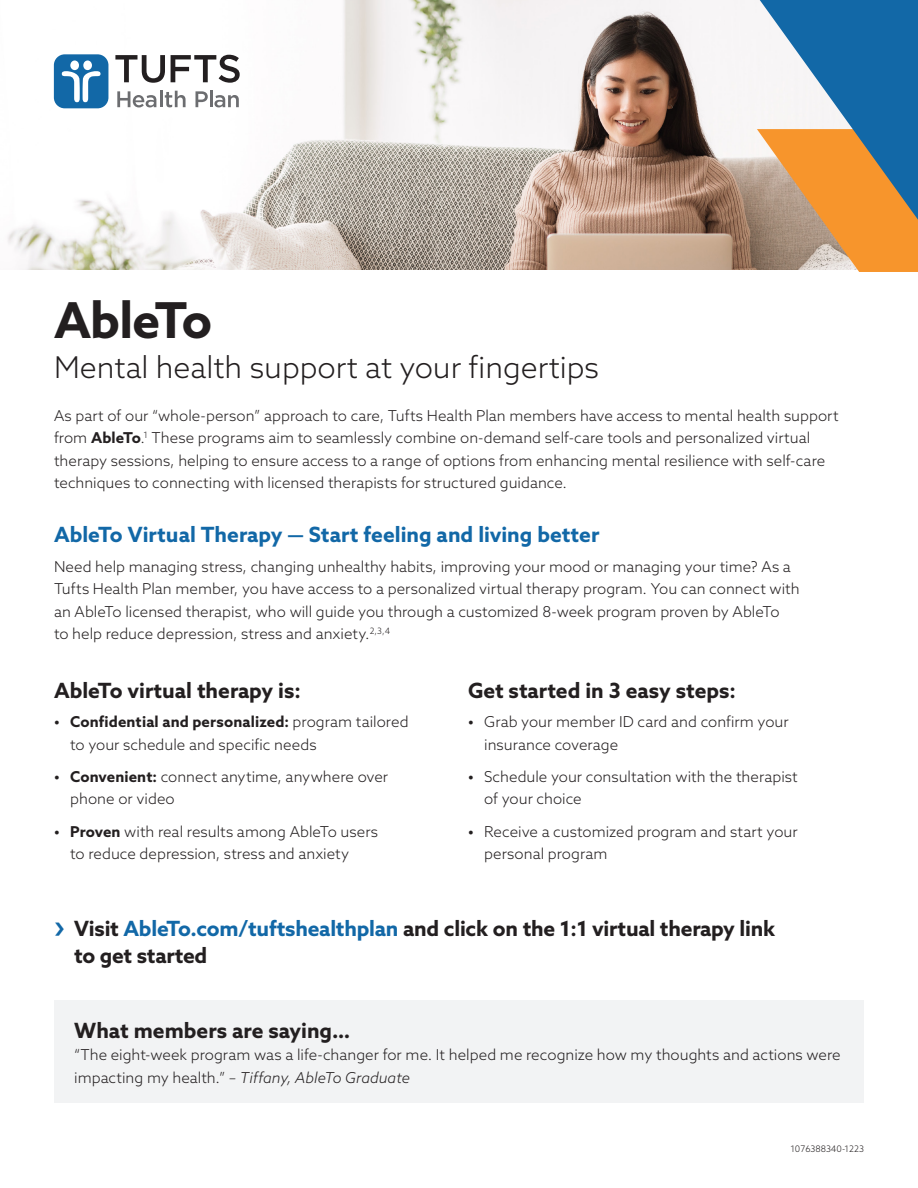
<style>
.page{position:relative;width:918px;height:1188px;background:#fff}
.page>*{position:absolute;margin:0;border:0;box-sizing:border-box;transform-origin:0 0}
.t1{font:700 49.5px "Azo Sans";letter-spacing:-.015em;color:#231f20}
.TitleSubhead{font:300 30px "Azo Sans";color:#231f20}
.Subheads{font:700 21px/27px "Azo Sans";letter-spacing:-.01em;color:#231f20}
.Body_Copy{font:700 21px "Azo Sans";color:#1268a7}
.Body_Copy-2{font:300 15px/22.5px "Azo Sans";color:#231f20}
.t2{font:300 9px "Azo Sans";color:#231f20}
.s1{font-weight:700}
.s2{font-size:30px;color:#1268a7}
.s3{color:#1268a7}
.s4{font-style:italic}
</style>
<div class="page">
<img style="left:7px;top:0;width:743px;height:270px">
<svg style="left:750px;top:0;width:168px;height:272px"></svg>
<svg style="left:115px;top:55px;width:50px;height:28px"></svg>
<svg style="left:171px;top:55px;width:69px;height:28px"></svg>
<svg style="left:117px;top:91px;width:69px;height:16px"></svg>
<svg style="left:196px;top:91px;width:43px;height:16px"></svg>
<div style="left:54px;top:54px;width:54px;height:54px;background:#1268a7;border-radius:11px"></div>
<div style="left:83px;top:60px;width:9px;height:10px;background:#fff;border-radius:50%"></div>
<svg style="left:62px;top:71px;width:39px;height:31px"></svg>
<div style="left:70px;top:60px;width:9px;height:10px;background:#fff;border-radius:50%"></div>
<div style="left:54px;top:1001px;width:810px;height:102px;background:#f2f3f4"></div>
<p class="t1" style="left:54px;top:288px;width:160px">AbleTo</p>
<p class="TitleSubhead" style="left:54px;top:348px;width:547px">Mental health support at your fingertips</p>
<p class="Body_Copy-2" style="left:54px;top:404px;width:786px">As part of our “whole-person” approach to care, Tufts Health Plan members have access to mental health support from <span class="s1">AbleTo</span>.<sup>1</sup> These programs aim to seamlessly combine on-demand self-care tools and personalized virtual therapy sessions, helping to ensure access to a range of options from enhancing mental resilience with self-care techniques to connecting with licensed therapists for structured guidance.</p>
<p class="Body_Copy" style="left:54px;top:521px;width:547px">AbleTo Virtual Therapy — Start feeling and living better</p>
<p class="Body_Copy-2" style="left:54px;top:555px;width:747px">Need help managing stress, changing unhealthy habits, improving your mood or managing your time? As a Tufts Health Plan member, you have access to a personalized virtual therapy program. You can connect with an AbleTo licensed therapist, who will guide you through a customized 8-week program proven by AbleTo<br>to help reduce depression, stress and anxiety.<sup>2,3,4</sup></p>
<p class="Subheads" style="left:54px;top:676px;width:248px">AbleTo virtual therapy is:</p>
<p class="Body_Copy-2" style="left:70px;top:710px;width:340px;text-indent:-16px"><span class="s1">• Confidential and personalized:</span> program tailored to your schedule and specific needs</p>
<p class="Body_Copy-2" style="left:70px;top:765px;width:320px;text-indent:-16px"><span class="s1">• Convenient:</span> connect anytime, anywhere over phone or video</p>
<p class="Body_Copy-2" style="left:70px;top:820px;width:310px;text-indent:-16px"><span class="s1">• Proven</span> with real results among AbleTo users to reduce depression, stress and anxiety</p>
<p class="Subheads" style="left:468px;top:676px;width:269px">Get started in 3 easy steps:</p>
<p class="Body_Copy-2" style="left:484px;top:710px;width:306px;text-indent:-16px"><span class="s1">•</span> Grab your member ID card and confirm your insurance coverage</p>
<p class="Body_Copy-2" style="left:484px;top:765px;width:315px;text-indent:-16px"><span class="s1">•</span> Schedule your consultation with the therapist of your choice</p>
<p class="Body_Copy-2" style="left:484px;top:820px;width:315px;text-indent:-16px"><span class="s1">•</span> Receive a customized program and start your personal program</p>
<p class="Subheads" style="left:74px;top:914px;width:703px;text-indent:-20px"><span class="s2">›</span> Visit <span class="s3">AbleTo.com/tuftshealthplan</span> and click on the 1:1 virtual therapy link to get started</p>
<p class="Subheads" style="left:74px;top:1016px;width:278px">What members are saying…</p>
<p class="Body_Copy-2" style="left:74px;top:1043px;width:768px">“The eight-week program was a life-changer for me. It helped me recognize how my thoughts and actions were impacting my health.” <span class="s4">– Tiffany, AbleTo Graduate</span></p>
<p class="t2" style="left:790px;top:1143px;width:75px">1076388340-1223</p>
</div>
